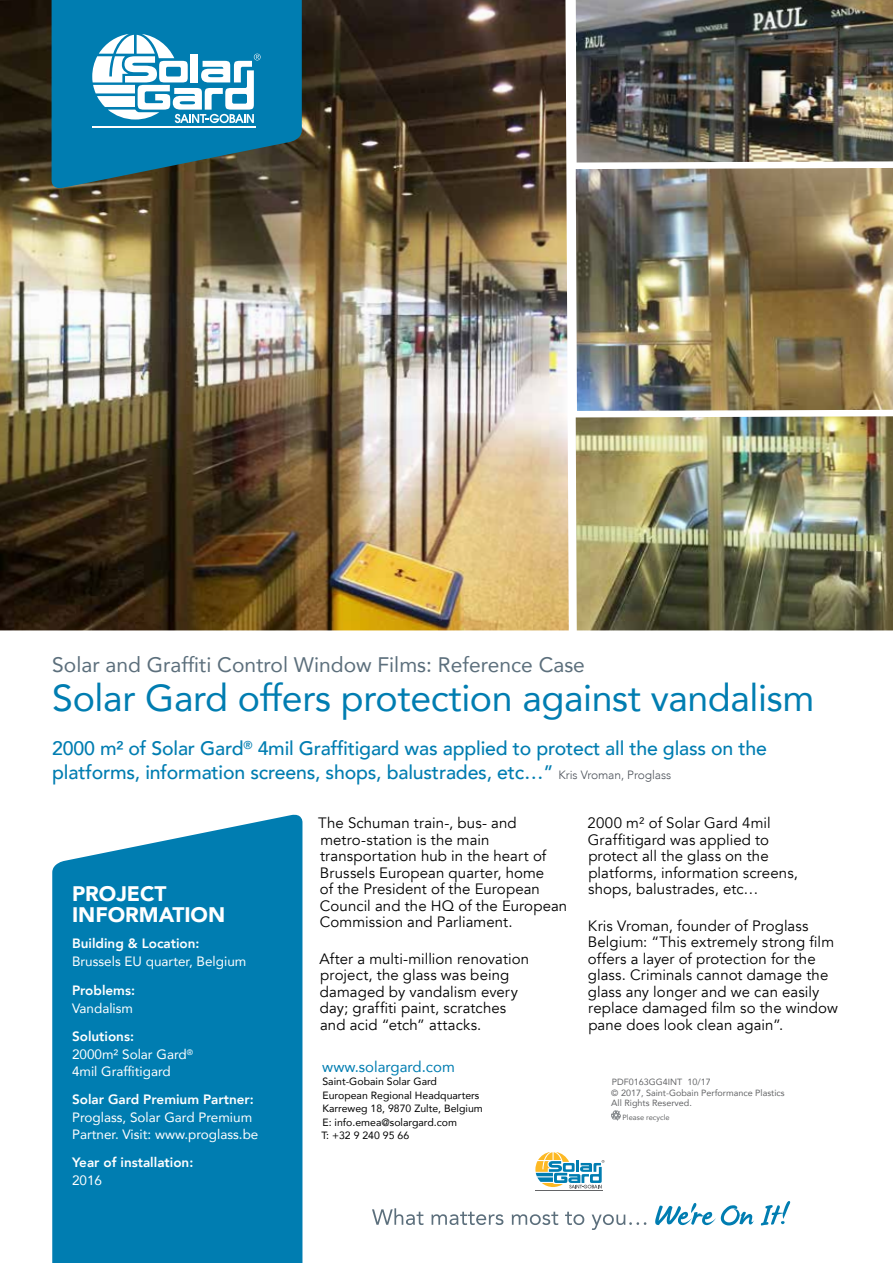
<style>
.page{position:relative;width:893px;height:1263px;background:#fff}
.page>*{position:absolute;margin:0;border:0;box-sizing:border-box;transform-origin:0 0}
.t1{font:37.5px "Avenir LT Com";letter-spacing:-.01em;color:#007db1}
.t2{font:21px "Avenir LT Com";color:#5c6f7c}
.t3{font:900 21px/21px "Avenir LT Com";color:#fff}
.t4{font:500 19.5px/24px "Avenir LT Com";letter-spacing:-.01em;color:#007db1}
.t5{font:15px/16.5px "Avenir LT Com";letter-spacing:.005em;color:#000}
.t6{font:15px "Avenir LT Com";color:#007db1}
.t7{font:13.5px/18px "Avenir LT Com";color:#fff}
.t8{font:800 13.5px "Avenir LT Com";color:#fff}
.t9{font:10.5px/13.5px "Avenir LT Com";color:#000}
.t10{font:9px/10.5px "Avenir LT Com";color:#646567}
.t11{font:7.5px "Avenir LT Com";color:#646567}
.s1{font-weight:300;font-size:12px;color:#4d525a}
.s2{font-weight:800}
</style>
<div class="page">
<img style="left:0;top:0;width:569px;height:630px">
<svg style="left:372px;top:1208px;width:274px;height:22px"></svg>
<svg style="left:655px;top:1203px;width:99px;height:22px"></svg>
<svg style="left:761px;top:1201px;width:29px;height:24px"></svg>
<svg style="left:535px;top:1152px;width:69px;height:36px"></svg>
<hr style="left:535px;top:1190px;width:68px;height:1px;background:#636466">
<div style="left:52px;top:814px;width:250px;height:449px;background:#007db1"></div>
<svg style="left:611px;top:1111px;width:10px;height:9px"></svg>
<img style="left:576px;top:168px;width:317px;height:243px">
<img style="left:576px;top:416px;width:317px;height:214px">
<img style="left:576px;top:0;width:317px;height:163px">
<svg style="left:52px;top:0;width:250px;height:190px;background:#0f7196"></svg>
<svg style="left:92px;top:34px;width:169px;height:89px"></svg>
<hr style="left:92px;top:126px;width:164px;height:1px;background:#fff">
<h2 class="t2" style="left:52px;top:652px;width:534px">Solar and Graffiti Control Window Films: Reference Case</h2>
<h1 class="t1" style="left:52px;top:675px;width:764px">Solar Gard offers protection against vandalism</h1>
<h3 class="t4" style="left:52px;top:737px;width:716px">2000 m² of Solar Gard<sup>®</sup> 4mil Graffitigard was applied to protect all the glass on the platforms, information screens, shops, balustrades, etc…” <span class="s1">Kris Vroman, Proglass</span></h3>
<h2 class="t3" style="left:72px;top:883px;width:155px">PROJECT<br>INFORMATION</h2>
<p class="t8" style="left:72px;top:935px;width:129px">Building &amp; Location:</p>
<p class="t7" style="left:72px;top:952px;width:176px">Brussels EU quarter, Belgium</p>
<p class="t8" style="left:72px;top:982px;width:64px">Problems:</p>
<p class="t7" style="left:72px;top:999px;width:63px">Vandalism</p>
<p class="t7" style="left:72px;top:1027px;width:122px"><span class="s2">Solutions:<br></span>2000m² Solar Gard<sup>®</sup></p>
<p class="t7" style="left:72px;top:1062px;width:100px">4mil Graffitigard</p>
<p class="t8" style="left:72px;top:1091px;width:183px">Solar Gard Premium Partner:</p>
<p class="t7" style="left:72px;top:1109px;width:188px;line-height:16.5px">Proglass, Solar Gard Premium<br>Partner. Visit: www.proglass.be</p>
<p class="t8" style="left:72px;top:1154px;width:123px">Year of installation:</p>
<p class="t7" style="left:72px;top:1171px;width:32px">2016</p>
<p class="t5" style="left:318px;top:815px;width:250px">The Schuman train-, bus- and metro-station is the main transportation hub in the heart of<br>Brussels European quarter, home<br>of the President of the European<br>Council and the HQ of the European<br>Commission and Parliament.</p>
<p class="t5" style="left:319px;top:951px;width:211px">After a multi-million renovation project, the glass was being damaged by vandalism every day; graffiti paint, scratches and acid “etch” attacks.</p>
<p class="t6" style="left:322px;top:1057px;width:134px">www.solargard.com</p>
<p class="t9" style="left:321px;top:1075px;width:163px">Saint-Gobain Solar Gard<br>European Regional Headquarters<br>Karreweg 18, 9870 Zulte, Belgium<br>E: info.emea@solargard.com<br>T: +32 9 240 95 66</p>
<p class="t5" style="left:588px;top:815px;width:212px">2000 m² of Solar Gard 4mil<br>Graffitigard was applied to protect all the glass on the platforms, information screens, shops, balustrades, etc…</p>
<p class="t5" style="left:588px;top:918px;width:252px">Kris Vroman, founder of Proglass Belgium: “This extremely strong film offers a layer of protection for the glass. Criminals cannot damage the glass any longer and we can easily replace damaged film so the window pane does look clean again”.</p>
<p class="t10" style="left:611px;top:1077px;width:175px">PDF0163GG4INT 10/17<br>© 2017, Saint-Gobain Performance Plastics<br>All Rights Reserved.</p>
<p class="t11" style="left:622px;top:1112px;width:49px">Please recycle</p>
</div>
